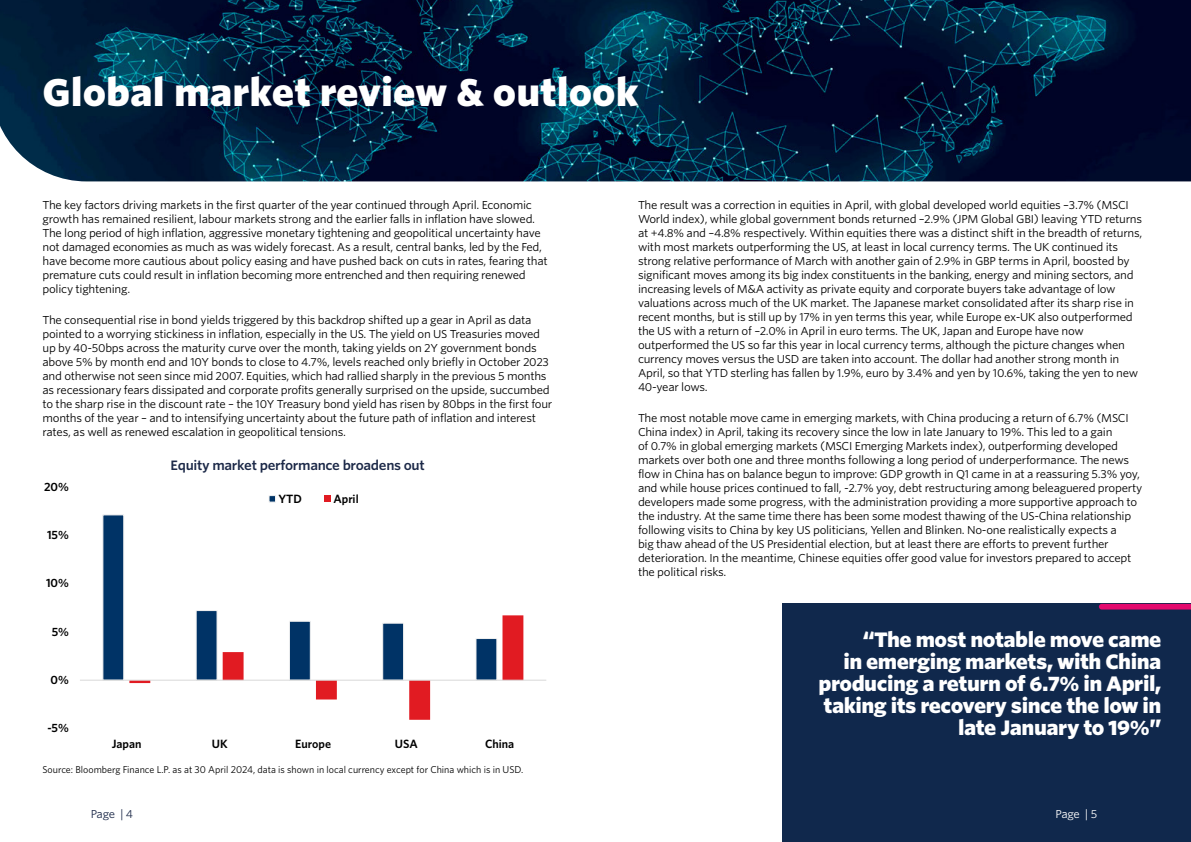
<style>
.page{position:relative;width:1191px;height:842px;background:#fff}
.page>*{position:absolute;margin:0;border:0;box-sizing:border-box;transform-origin:0 0}
.t1{font:900 37px "Whitney S Sm";color:#fff}
.t2{font:900 20px/22px "Whitney S Sm";letter-spacing:-.025em;color:#fff;text-align:right}
.t3{font:600 13px "Whitney S Sm";letter-spacing:-.025em;color:#1c2948}
.t4{font:600 12px "Whitney";color:#000}
.t5{font:11px/14px "Whitney S Sm";letter-spacing:-.025em;color:#000}
.t6{font:11px "Whitney S Sm";color:#1c2948}
.t7{font:11px "Whitney S Sm";color:#fff}
.t8{font:10px "Whitney";color:#000}
</style>
<div class="page">
<div style="left:782px;top:604px;width:409px;height:238px;background:#10284c"></div>
<img style="left:0;top:0;width:1191px;height:181px">
<svg style="left:1099px;top:604px;width:92px;height:5px"></svg>
<svg style="left:102px;top:514px;width:116px;height:166px"></svg>
<svg style="left:129px;top:615px;width:394px;height:105px"></svg>
<hr style="left:80px;top:680px;width:466px;height:1px;background:#d9d9d9">
<div style="left:269px;top:495px;width:7px;height:7px;background:#036;border:1px solid #f2f2f2"></div>
<svg style="left:324px;top:496px;width:6px;height:6px"></svg>
<h1 class="t1" style="left:43px;top:66px;width:597px">Global market review &amp; outlook</h1>
<p class="t5" style="left:43px;top:197px;width:506px">The key factors driving markets in the first quarter of the year continued through April. Economic growth has remained resilient, labour markets strong and the earlier falls in inflation have slowed.<br>The long period of high inflation, aggressive monetary tightening and geopolitical uncertainty have not damaged economies as much as was widely forecast. As a result, central banks, led by the Fed, have become more cautious about policy easing and have pushed back on cuts in rates, fearing that premature cuts could result in inflation becoming more entrenched and then requiring renewed policy tightening.</p>
<p class="t5" style="left:43px;top:312px;width:511px">The consequential rise in bond yields triggered by this backdrop shifted up a gear in April as data pointed to a worrying stickiness in inflation, especially in the US. The yield on US Treasuries moved up by 40-50bps across the maturity curve over the month, taking yields on 2Y government bonds above 5% by month end and 10Y bonds to close to 4.7%, levels reached only briefly in October 2023 and otherwise not seen since mid 2007. Equities, which had rallied sharply in the previous 5 months as recessionary fears dissipated and corporate profits generally surprised on the upside, succumbed to the sharp rise in the discount rate – the 10Y Treasury bond yield has risen by 80bps in the first four months of the year – and to intensifying uncertainty about the future path of inflation and interest rates, as well as renewed escalation in geopolitical tensions.</p>
<p class="t4" style="left:44px;top:478px;width:26px">20%</p>
<p class="t4" style="left:47px;top:527px;width:23px">15%</p>
<p class="t4" style="left:46px;top:575px;width:24px">10%</p>
<p class="t4" style="left:52px;top:623px;width:19px">5%</p>
<p class="t4" style="left:51px;top:672px;width:20px">0%</p>
<p class="t4" style="left:47px;top:720px;width:23px">-5%</p>
<p class="t3" style="left:171px;top:456px;width:256px">Equity market performance broadens out</p>
<p class="t4" style="left:278px;top:490px;width:25px">YTD</p>
<p class="t4" style="left:333px;top:490px;width:27px">April</p>
<p class="t4" style="left:112px;top:735px;width:31px">Japan</p>
<p class="t4" style="left:212px;top:735px;width:17px">UK</p>
<p class="t4" style="left:295px;top:735px;width:37px">Europe</p>
<p class="t4" style="left:395px;top:735px;width:24px">USA</p>
<p class="t4" style="left:485px;top:735px;width:31px">China</p>
<p class="t8" style="left:43px;top:763px;width:482px">Source: Bloomberg Finance L.P. as at 30 April 2024, data is shown in local currency except for China which is in USD.</p>
<p class="t5" style="left:638px;top:197px;width:506px">The result was a correction in equities in April, with global developed world equities –3.7% (MSCI World index), while global government bonds returned –2.9% (JPM Global GBI) leaving YTD returns at +4.8% and –4.8% respectively. Within equities there was a distinct shift in the breadth of returns, with most markets outperforming the US, at least in local currency terms. The UK continued its strong relative performance of March with another gain of 2.9% in GBP terms in April, boosted by significant moves among its big index constituents in the banking, energy and mining sectors, and increasing levels of M&amp;A activity as private equity and corporate buyers take advantage of low valuations across much of the UK market. The Japanese market consolidated after its sharp rise in recent months, but is still up by 17% in yen terms this year, while Europe ex-UK also outperformed the US with a return of –2.0% in April in euro terms. The UK, Japan and Europe have now outperformed the US so far this year in local currency terms, although the picture changes when currency moves versus the USD are taken into account. The dollar had another strong month in April, so that YTD sterling has fallen by 1.9%, euro by 3.4% and yen by 10.6%, taking the yen to new 40-year lows.</p>
<p class="t5" style="left:638px;top:411px;width:506px">The most notable move came in emerging markets, with China producing a return of 6.7% (MSCI China index) in April, taking its recovery since the low in late January to 19%. This led to a gain<br>of 0.7% in global emerging markets (MSCI Emerging Markets index), outperforming developed markets over both one and three months following a long period of underperformance. The news flow in China has on balance begun to improve: GDP growth in Q1 came in at a reassuring 5.3% yoy, and while house prices continued to fall, -2.7% yoy, debt restructuring among beleaguered property developers made some progress, with the administration providing a more supportive approach to the industry. At the same time there has been some modest thawing of the US-China relationship following visits to China by key US politicians, Yellen and Blinken. No-one realistically expects a<br>big thaw ahead of the US Presidential election, but at least there are efforts to prevent further deterioration. In the meantime, Chinese equities offer good value for investors prepared to accept the political risks.</p>
<h2 class="t2" style="left:818px;top:628px;width:344px">“The most notable move came<br>in emerging markets, with China producing a return of 6.7% in April, taking its recovery since the low in late January to 19%”</h2>
<p class="t6" style="left:91px;top:806px;width:44px">Page | 4</p>
<p class="t7" style="left:1055px;top:806px;width:43px">Page | 5</p>
</div>
